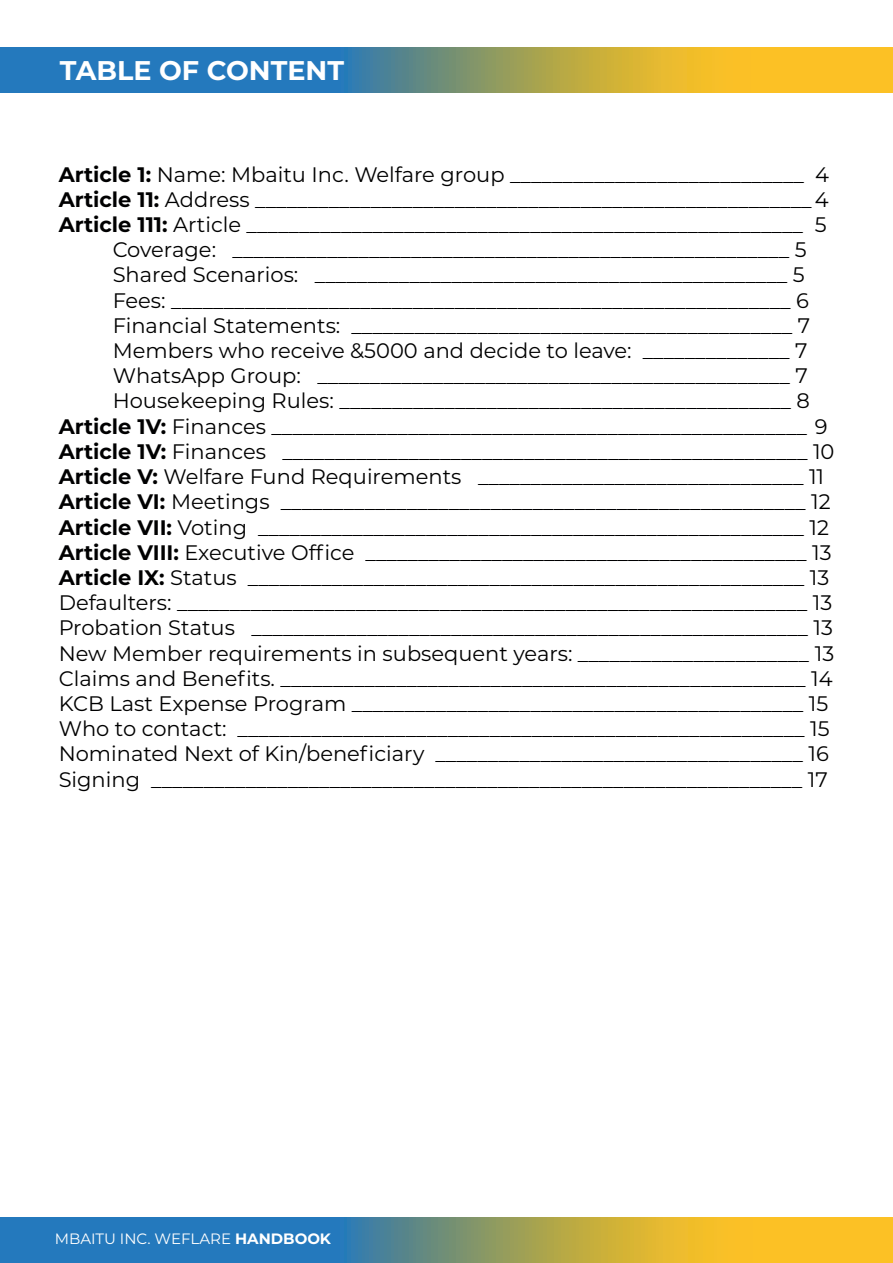
<style>
.page{position:relative;width:893px;height:1263px;background:#fff}
.page>*{position:absolute;margin:0;border:0;box-sizing:border-box;transform-origin:0 0}
.t1{font:700 27px "Montserrat";color:#fff}
.t2{font:21px "Montserrat";color:#000001}
.t3{font:15px "Montserrat";color:#fff}
.s1{font-weight:700}
</style>
<div class="page">
<svg style="left:0;top:1217px;width:893px;height:46px;background:#819776"></svg>
<svg style="left:0;top:48px;width:893px;height:44px;background:#819776"></svg>
<p class="t1" style="left:60px;top:51px;width:286px">TABLE OF CONTENT</p>
<p class="t2" style="left:59px;top:160px;width:772px"><span class="s1">Article 1:</span> Name: Mbaitu Inc. Welfare group ____________________________ 4</p>
<p class="t2" style="left:59px;top:185px;width:771px"><span class="s1">Article 11:</span> Address _____________________________________________________ 4</p>
<p class="t2" style="left:59px;top:210px;width:769px"><span class="s1">Article 111:</span> Article _____________________________________________________ 5</p>
<p class="t2" style="left:113px;top:235px;width:695px">Coverage: _____________________________________________________ 5</p>
<p class="t2" style="left:113px;top:261px;width:694px">Shared Scenarios: _____________________________________________ 5</p>
<p class="t2" style="left:113px;top:286px;width:698px">Fees: ___________________________________________________________ 6</p>
<p class="t2" style="left:113px;top:311px;width:699px">Financial Statements: __________________________________________ 7</p>
<p class="t2" style="left:113px;top:336px;width:696px">Members who receive &amp;5000 and decide to leave: ______________ 7</p>
<p class="t2" style="left:113px;top:361px;width:697px">WhatsApp Group: _____________________________________________ 7</p>
<p class="t2" style="left:113px;top:387px;width:699px">Housekeeping Rules: ___________________________________________ 8</p>
<p class="t2" style="left:59px;top:412px;width:770px"><span class="s1">Article 1V:</span> Finances ___________________________________________________ 9</p>
<p class="t2" style="left:59px;top:437px;width:777px"><span class="s1">Article 1V:</span> Finances __________________________________________________ 10</p>
<p class="t2" style="left:59px;top:462px;width:767px"><span class="s1">Article V:</span> Welfare Fund Requirements _______________________________ 11</p>
<p class="t2" style="left:59px;top:487px;width:773px"><span class="s1">Article VI:</span> Meetings __________________________________________________ 12</p>
<p class="t2" style="left:59px;top:513px;width:772px"><span class="s1">Article VII:</span> Voting ____________________________________________________ 12</p>
<p class="t2" style="left:59px;top:538px;width:774px"><span class="s1">Article VIII:</span> Executive Office __________________________________________ 13</p>
<p class="t2" style="left:59px;top:563px;width:772px"><span class="s1">Article IX:</span> Status _____________________________________________________ 13</p>
<p class="t2" style="left:59px;top:588px;width:775px">Defaulters: ____________________________________________________________ 13</p>
<p class="t2" style="left:59px;top:613px;width:776px">Probation Status _____________________________________________________ 13</p>
<p class="t2" style="left:59px;top:639px;width:777px">New Member requirements in subsequent years: ______________________ 13</p>
<p class="t2" style="left:59px;top:664px;width:775px">Claims and Benefits. __________________________________________________ 14</p>
<p class="t2" style="left:59px;top:689px;width:771px">KCB Last Expense Program ___________________________________________ 15</p>
<p class="t2" style="left:59px;top:714px;width:772px">Who to contact: ______________________________________________________ 15</p>
<p class="t2" style="left:59px;top:739px;width:772px">Nominated Next of Kin/beneficiary ___________________________________ 16</p>
<p class="t2" style="left:59px;top:765px;width:770px">Signing ______________________________________________________________ 17</p>
<p class="t3" style="left:55px;top:1228px;width:278px">MBAITU INC. WEFLARE <span class="s1">HANDBOOK</span></p>
</div>
